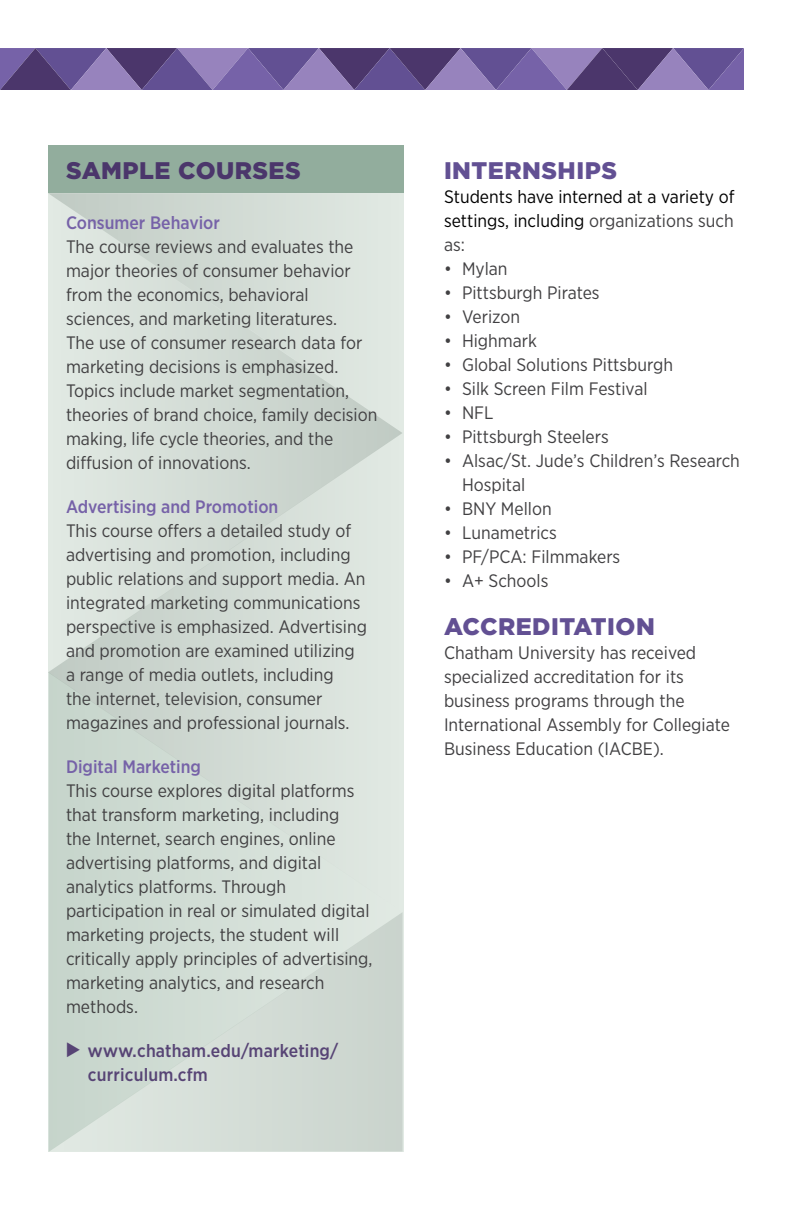
<style>
.page{position:relative;width:792px;height:1224px;background:#fff}
.page>*{position:absolute;margin:0;border:0;box-sizing:border-box;transform-origin:0 0}
.t1{font:900 24px "Gotham";letter-spacing:.02em;color:#625093}
.t2{font:900 24px "Gotham";letter-spacing:.02em;color:#4b366b}
.t3{font:18px/24px "Gotham Narrow";color:#414042}
.t4{font:18px/24px "Gotham Narrow";color:#000;text-align:justify}
.t5{font:500 18px "Gotham Narrow";color:#7662a8}
.t6{font:500 18px/24px "Gotham Narrow";letter-spacing:.01em;color:#574475}
.s1{font-family:"Trianglefont";font-weight:400}
.s2{font-family:"Gotham"}
.s3{color:#414042}
</style>
<div class="page">
<svg style="left:48px;top:433px;width:355px;height:479px;background:#d6dfd8"></svg>
<svg style="left:49px;top:672px;width:354px;height:480px;background:#d1dcd4"></svg>
<svg style="left:48px;top:193px;width:355px;height:240px;background:#d6dfd8"></svg>
<div style="left:48px;top:145px;width:355px;height:48px;background:#92ad9d"></div>
<svg style="left:0;top:48px;width:744px;height:42px;background:#6e5a97"></svg>
<h1 class="t2" style="left:66px;top:157px;width:236px">SAMPLE COURSES</h1>
<p class="t5" style="left:66px;top:211px;width:155px">Consumer Behavior</p>
<p class="t3" style="left:66px;top:235px;width:313px">The course reviews and evaluates the major theories of consumer behavior from the economics, behavioral sciences, and marketing literatures.<br>The use of consumer research data for marketing decisions is emphasized.<br>Topics include market segmentation, theories of brand choice, family decision making, life cycle theories, and the diffusion of innovations.</p>
<p class="t5" style="left:66px;top:495px;width:214px">Advertising and Promotion</p>
<p class="t3" style="left:66px;top:518px;width:303px">This course offers a detailed study of advertising and promotion, including public relations and support media. An integrated marketing communications perspective is emphasized. Advertising and promotion are examined utilizing a range of media outlets, including<br>the internet, television, consumer magazines and professional journals.</p>
<p class="t5" style="left:66px;top:755px;width:137px">Digital Marketing</p>
<p class="t3" style="left:66px;top:778px;width:308px">This course explores digital platforms that transform marketing, including<br>the Internet, search engines, online advertising platforms, and digital analytics platforms. Through participation in real or simulated digital marketing projects, the student will critically apply principles of advertising, marketing analytics, and research methods.</p>
<p class="t6" style="left:88px;top:1038px;width:252px;text-indent:-22px"><span class="s1">r</span> <span class="s2">www.</span>chatham.edu/marketing/ curriculum.cfm</p>
<h1 class="t1" style="left:444px;top:157px;width:174px">INTERNSHIPS</h1>
<p class="t4" style="left:444px;top:185px;width:292px">Students have interned at a variety of settings, including <span class="s3">organizations such as:</span></p>
<p class="t3" style="left:444px;top:256px;width:65px">• Mylan</p>
<p class="t3" style="left:444px;top:280px;width:157px">• Pittsburgh Pirates</p>
<p class="t3" style="left:444px;top:304px;width:78px">• Verizon</p>
<p class="t3" style="left:444px;top:328px;width:95px">• Highmark</p>
<p class="t3" style="left:444px;top:352px;width:231px">• Global Solutions Pittsburgh</p>
<p class="t3" style="left:444px;top:376px;width:205px">• Silk Screen Film Festival</p>
<p class="t3" style="left:444px;top:400px;width:51px">• NFL</p>
<p class="t3" style="left:444px;top:424px;width:166px">• Pittsburgh Steelers</p>
<p class="t3" style="left:462px;top:448px;width:279px;text-indent:-18px">• Alsac/St. Jude’s Children’s Research<br>Hospital</p>
<p class="t3" style="left:444px;top:496px;width:109px">• BNY Mellon</p>
<p class="t3" style="left:444px;top:520px;width:114px">• Lunametrics</p>
<p class="t3" style="left:444px;top:544px;width:178px">• PF/PCA: Filmmakers</p>
<p class="t3" style="left:444px;top:568px;width:106px">• A+ Schools</p>
<h1 class="t1" style="left:444px;top:613px;width:212px">ACCREDITATION</h1>
<p class="t3" style="left:444px;top:641px;width:287px">Chatham University has received specialized accreditation for its business programs through the International Assembly for Collegiate Business Education (IACBE).</p>
</div>
